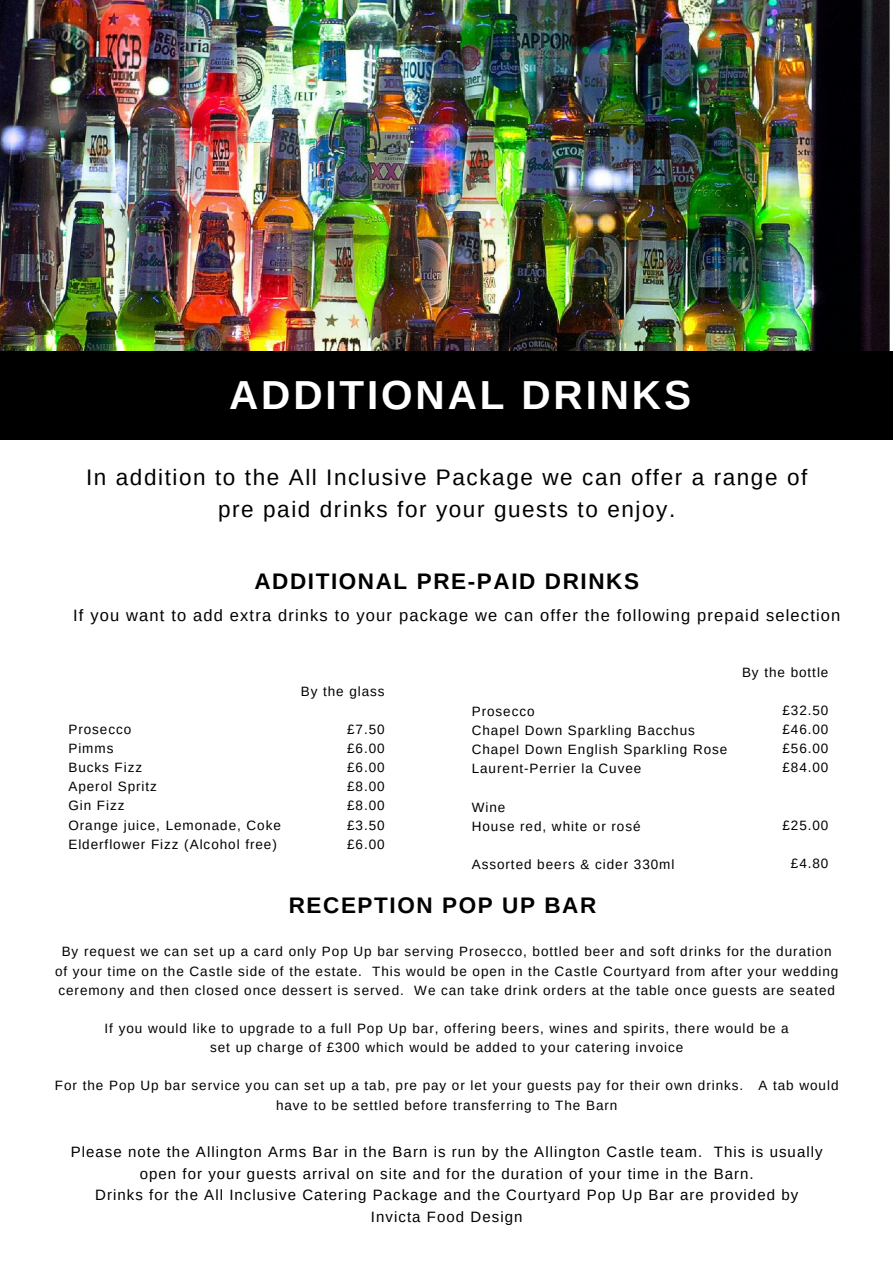
<style>
.page{position:relative;width:893px;height:1264px;background:#fff}
.page>*{position:absolute;margin:0;border:0;box-sizing:border-box;transform-origin:0 0}
.t1{font:700 40.5px "Arimo";letter-spacing:.07em;color:#fff}
.t2{font:22.5px "Arimo";letter-spacing:.07em;color:#000}
.t3{font:700 22.5px "Arimo";letter-spacing:.07em;color:#000}
.t4{font:16.5px "Arimo";letter-spacing:.07em;color:#000}
.t5{font:15px/21.3px "Arimo";letter-spacing:.07em;color:#000;text-align:center}
.t6{font:13.5px/19.2px "Arimo";letter-spacing:.07em;color:#000;text-align:center}
</style>
<div class="page">
<img style="left:0;top:0;width:889px;height:351px">
<div style="left:0;top:351px;width:892px;height:89px;background:#000"></div>
<h1 class="t1" style="left:229px;top:373px;width:463px">ADDITIONAL DRINKS</h1>
<p class="t2" style="left:86px;top:464px;width:722px">In addition to the All Inclusive Package we can offer a range of</p>
<p class="t2" style="left:218px;top:497px;width:458px">pre paid drinks for your guests to enjoy.</p>
<h3 class="t3" style="left:254px;top:569px;width:386px">ADDITIONAL PRE-PAID DRINKS</h3>
<p class="t4" style="left:73px;top:606px;width:768px">If you want to add extra drinks to your package we can offer the following prepaid selection</p>
<p class="t6" style="left:68px;top:719px;width:64px">Prosecco</p>
<h2 class="t6" style="left:68px;top:738px;width:47px">Pimms</h2>
<h4 class="t6" style="left:68px;top:758px;width:75px">Bucks Fizz</h4>
<p class="t6" style="left:68px;top:777px;width:90px">Aperol Spritz</p>
<p class="t6" style="left:68px;top:796px;width:58px">Gin Fizz</p>
<p class="t6" style="left:68px;top:815px;width:214px">Orange juice, Lemonade, Coke</p>
<p class="t6" style="left:68px;top:834px;width:210px">Elderflower Fizz (Alcohol free)</p>
<p class="t6" style="left:301px;top:681px;width:85px">By the glass</p>
<p class="t6" style="left:347px;top:719px;width:39px">£7.50</p>
<p class="t6" style="left:347px;top:738px;width:39px">£6.00</p>
<p class="t6" style="left:347px;top:758px;width:39px">£6.00</p>
<p class="t6" style="left:347px;top:777px;width:39px">£8.00</p>
<p class="t6" style="left:347px;top:796px;width:39px">£8.00</p>
<p class="t6" style="left:347px;top:815px;width:39px">£3.50</p>
<p class="t6" style="left:347px;top:834px;width:39px">£6.00</p>
<p class="t6" style="left:471px;top:701px;width:64px">Prosecco</p>
<p class="t6" style="left:471px;top:721px;width:225px">Chapel Down Sparkling Bacchus</p>
<p class="t6" style="left:471px;top:740px;width:257px">Chapel Down English Sparkling Rose</p>
<p class="t6" style="left:471px;top:759px;width:171px">Laurent-Perrier la Cuvee</p>
<p class="t6" style="left:471px;top:797px;width:35px">Wine</p>
<p class="t6" style="left:471px;top:816px;width:170px">House red, white or rosé</p>
<p class="t6" style="left:471px;top:854px;width:204px">Assorted beers &amp; cider 330ml</p>
<p class="t6" style="left:742px;top:662px;width:88px">By the bottle</p>
<h2 class="t6" style="left:782px;top:700px;width:48px">£32.50</h2>
<p class="t6" style="left:782px;top:719px;width:48px">£46.00</p>
<p class="t6" style="left:782px;top:738px;width:48px">£56.00</p>
<p class="t6" style="left:782px;top:758px;width:48px">£84.00</p>
<p class="t6" style="left:782px;top:815px;width:48px">£25.00</p>
<h4 class="t6" style="left:790px;top:853px;width:39px">£4.80</h4>
<p class="t3" style="left:289px;top:893px;width:309px">RECEPTION POP UP BAR</p>
<p class="t6" style="left:55px;top:942px;width:784px">By request we can set up a card only Pop Up bar serving Prosecco, bottled beer and soft drinks for the duration of your time on the Castle side of the estate. This would be open in the Castle Courtyard from after your wedding ceremony and then closed once dessert is served. We can take drink orders at the table once guests are seated</p>
<p class="t6" style="left:105px;top:1018px;width:685px">If you would like to upgrade to a full Pop Up bar, offering beers, wines and spirits, there would be a</p>
<p class="t6" style="left:210px;top:1037px;width:474px">set up charge of £300 which would be added to your catering invoice</p>
<p class="t6" style="left:55px;top:1076px;width:785px">For the Pop Up bar service you can set up a tab, pre pay or let your guests pay for their own drinks. A tab would have to be settled before transferring to The Barn</p>
<p class="t5" style="left:71px;top:1141px;width:753px">Please note the Allington Arms Bar in the Barn is run by the Allington Castle team. This is usually open for your guests arrival on site and for the duration of your time in the Barn.<br>Drinks for the All Inclusive Catering Package and the Courtyard Pop Up Bar are provided by Invicta Food Design</p>
</div>
